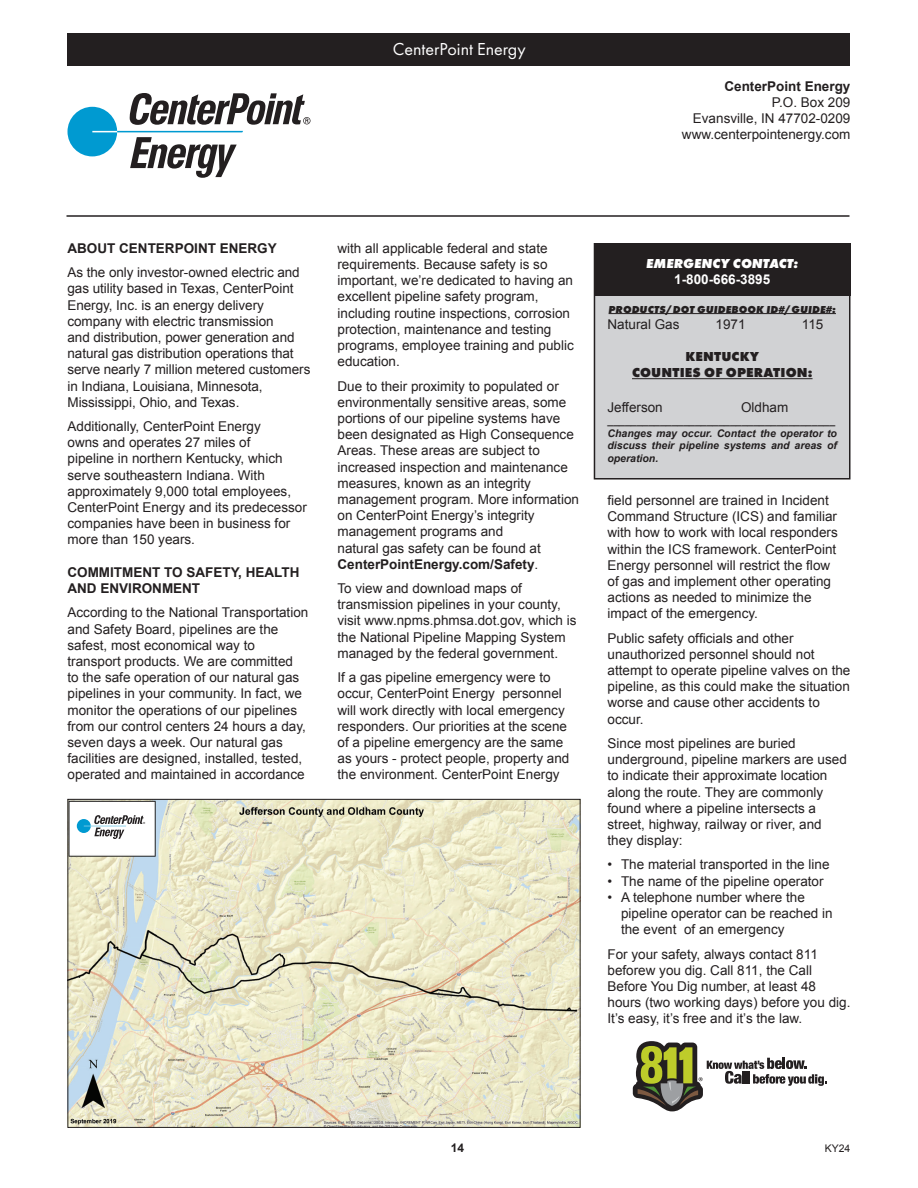
<style>
.page{position:relative;width:918px;height:1188px;background:#fff}
.page>*{position:absolute;margin:0;border:0;box-sizing:border-box;transform-origin:0 0}
.t1{font:18px "Futura PT";color:#fff}
.t2{font:13.5px/16.2px "Arial";color:#231f20}
.t3{font:700 13.5px "Arial";color:#231f20}
.t4{font:800 13.5px "Futura PT";letter-spacing:.01em;color:#231f20}
.t5{font:italic 800 13.5px "Futura PT";color:#fff}
.t6{font:700 13.5px "Arial";color:#fff}
.t7{font:700 12px "Arial";color:#231f20}
.t8{font:italic 700 10.5px/12.6px "Arial";color:#231f20;text-align:justify}
.t9{font:italic 800 10.5px "Futura PT";letter-spacing:.01em;color:#231f20}
.t10{font:10.5px "Arial";color:#231f20}
.s1{font-weight:700}
</style>
<div class="page">
<hr style="left:67px;top:215px;width:783px;height:2px;background:#231f20">
<div style="left:68px;top:34px;width:782px;height:32px;background:#231f20"></div>
<div style="left:594px;top:244px;width:256px;height:235px;background:#d1d2d4"></div>
<div style="left:594px;top:243px;width:256px;height:237px;border:2px solid #231f20"></div>
<div style="left:594px;top:244px;width:256px;height:52px;background:#231f20"></div>
<hr style="left:609px;top:313px;width:227px;height:1px;background:#231f20">
<hr style="left:632px;top:378px;width:181px;height:1px;background:#231f20">
<svg style="left:633px;top:1041px;width:193px;height:70px"></svg>
<div style="left:68px;top:107px;width:49px;height:49px;background:#009ad1;border-radius:25px"></div>
<svg style="left:117px;top:131px;width:126px;height:47px"></svg>
<svg style="left:130px;top:93px;width:180px;height:32px"></svg>
<img style="left:70px;top:801px;width:508px;height:325px">
<div style="left:75px;top:806px;width:79px;height:44px;background:#fff"></div>
<div style="left:77px;top:819px;width:14px;height:14px;background:#009ad1;border-radius:7px"></div>
<svg style="left:91px;top:815px;width:54px;height:24px"></svg>
<p class="t1" style="left:393px;top:38px;width:134px">CenterPoint Energy</p>
<p class="t3" style="left:724px;top:77px;width:128px">CenterPoint Energy</p>
<p class="t2" style="left:772px;top:94px;width:80px">P.O. Box 209</p>
<p class="t2" style="left:693px;top:110px;width:159px">Evansville, IN 47702-0209</p>
<p class="t2" style="left:682px;top:126px;width:170px">www.centerpointenergy.com</p>
<p class="t3" style="left:68px;top:239px;width:211px">ABOUT CENTERPOINT ENERGY</p>
<p class="t2" style="left:68px;top:264px;width:244px">As the only investor-owned electric and gas utility based in Texas, CenterPoint Energy, Inc. is an energy delivery company with electric transmission<br>and distribution, power generation and natural gas distribution operations that serve nearly 7 million metered customers in Indiana, Louisiana, Minnesota, Mississippi, Ohio, and Texas.</p>
<p class="t2" style="left:68px;top:418px;width:241px">Additionally, CenterPoint Energy<br>owns and operates 27 miles of<br>pipeline in northern Kentucky, which serve southeastern Indiana. With approximately 9,000 total employees, CenterPoint Energy and its predecessor companies have been in business for more than 150 years.</p>
<p class="t3" style="left:68px;top:563px;width:233px">COMMITMENT TO SAFETY, HEALTH</p>
<p class="t3" style="left:68px;top:579px;width:134px">AND ENVIRONMENT</p>
<p class="t2" style="left:68px;top:605px;width:242px">According to the National Transportation</p>
<p class="t2" style="left:68px;top:621px;width:212px">and Safety Board, pipelines are the</p>
<p class="t2" style="left:68px;top:637px;width:240px">safest, most economical way to transport products. We are committed to the safe operation of our natural gas pipelines in your community. In fact, we monitor the operations of our pipelines from our control centers 24 hours a day, seven days a week. Our natural gas facilities are designed, installed, tested, operated and maintained in accordance</p>
<p class="t2" style="left:338px;top:240px;width:237px">with all applicable federal and state requirements. Because safety is so important, we’re dedicated to having an</p>
<p class="t2" style="left:338px;top:289px;width:234px">excellent pipeline safety program, including routine inspections, corrosion</p>
<p class="t2" style="left:338px;top:321px;width:215px">protection, maintenance and testing</p>
<p class="t2" style="left:338px;top:337px;width:238px">programs, employee training and public</p>
<p class="t2" style="left:338px;top:354px;width:64px">education.</p>
<p class="t2" style="left:338px;top:378px;width:223px">Due to their proximity to populated or</p>
<p class="t2" style="left:338px;top:394px;width:230px">environmentally sensitive areas, some</p>
<p class="t2" style="left:338px;top:410px;width:224px">portions of our pipeline systems have</p>
<p class="t2" style="left:338px;top:426px;width:238px">been designated as High Consequence</p>
<p class="t2" style="left:338px;top:443px;width:204px">Areas. These areas are subject to</p>
<p class="t2" style="left:338px;top:459px;width:232px">increased inspection and maintenance</p>
<p class="t2" style="left:338px;top:475px;width:243px">measures, known as an integrity management program. More information</p>
<p class="t2" style="left:338px;top:507px;width:205px">on CenterPoint Energy’s integrity management programs and natural gas safety can be found at<br><span class="s1">CenterPointEnergy.com/Safety</span>.</p>
<p class="t2" style="left:338px;top:580px;width:186px">To view and download maps of</p>
<p class="t2" style="left:338px;top:597px;width:225px">transmission pipelines in your county,</p>
<p class="t2" style="left:338px;top:613px;width:241px">visit www.npms.phmsa.dot.gov, which is</p>
<p class="t2" style="left:338px;top:629px;width:230px">the National Pipeline Mapping System</p>
<p class="t2" style="left:338px;top:645px;width:222px">managed by the federal government.</p>
<p class="t2" style="left:338px;top:669px;width:215px">If a gas pipeline emergency were to</p>
<p class="t2" style="left:338px;top:686px;width:233px">occur, CenterPoint Energy personnel will work directly with local emergency responders. Our priorities at the scene of a pipeline emergency are the same as yours - protect people, property and the environment. CenterPoint Energy</p>
<p class="t5" style="left:646px;top:254px;width:154px">EMERGENCY CONTACT:</p>
<p class="t6" style="left:674px;top:270px;width:98px">1-800-666-3895</p>
<p class="t9" style="left:609px;top:302px;width:229px">PRODUCTS/DOT GUIDEBOOK ID#/GUIDE#:</p>
<p class="t2" style="left:608px;top:316px;width:74px">Natural Gas</p>
<p class="t2" style="left:716px;top:316px;width:32px">1971</p>
<p class="t2" style="left:802px;top:316px;width:23px">115</p>
<p class="t4" style="left:685px;top:348px;width:75px">KENTUCKY</p>
<p class="t4" style="left:632px;top:364px;width:182px">COUNTIES OF OPERATION:</p>
<p class="t2" style="left:608px;top:399px;width:57px">Jefferson</p>
<p class="t2" style="left:741px;top:399px;width:49px">Oldham</p>
<p class="t8" style="left:608px;top:414px;width:229px">_______________________________________</p>
<p class="t8" style="left:608px;top:427px;width:231px">Changes may occur. Contact the operator to discuss their pipeline systems and areas of operation.</p>
<p class="t2" style="left:608px;top:492px;width:232px">field personnel are trained in Incident Command Structure (ICS) and familiar with how to work with local responders within the ICS framework. CenterPoint Energy personnel will restrict the flow of gas and implement other operating actions as needed to minimize the impact of the emergency.</p>
<p class="t2" style="left:608px;top:630px;width:209px">Public safety officials and other unauthorized personnel should not</p>
<p class="t2" style="left:608px;top:662px;width:244px">attempt to operate pipeline valves on the</p>
<p class="t2" style="left:608px;top:679px;width:244px">pipeline, as this could make the situation</p>
<p class="t2" style="left:608px;top:695px;width:214px">worse and cause other accidents to</p>
<p class="t2" style="left:608px;top:711px;width:38px">occur.</p>
<p class="t2" style="left:608px;top:735px;width:190px">Since most pipelines are buried</p>
<p class="t2" style="left:608px;top:751px;width:241px">underground, pipeline markers are used</p>
<p class="t2" style="left:608px;top:768px;width:221px">to indicate their approximate location</p>
<p class="t2" style="left:608px;top:784px;width:217px">along the route. They are commonly</p>
<p class="t2" style="left:608px;top:800px;width:210px">found where a pipeline intersects a</p>
<p class="t2" style="left:608px;top:816px;width:216px">street, highway, railway or river, and they display:</p>
<p class="t2" style="left:608px;top:857px;width:224px">• The material transported in the line</p>
<p class="t2" style="left:608px;top:873px;width:218px">• The name of the pipeline operator</p>
<p class="t2" style="left:621px;top:889px;width:213px;text-indent:-14px">• A telephone number where the pipeline operator can be reached in the event of an emergency</p>
<p class="t2" style="left:608px;top:946px;width:245px">For your safety, always contact 811 beforew you dig. Call 811, the Call Before You Dig number, at least 48 hours (two working days) before you dig.<br>It’s easy, it’s free and it’s the law.</p>
<p class="t7" style="left:451px;top:1140px;width:15px">14</p>
<p class="t10" style="left:825px;top:1141px;width:27px">KY24</p>
</div>
